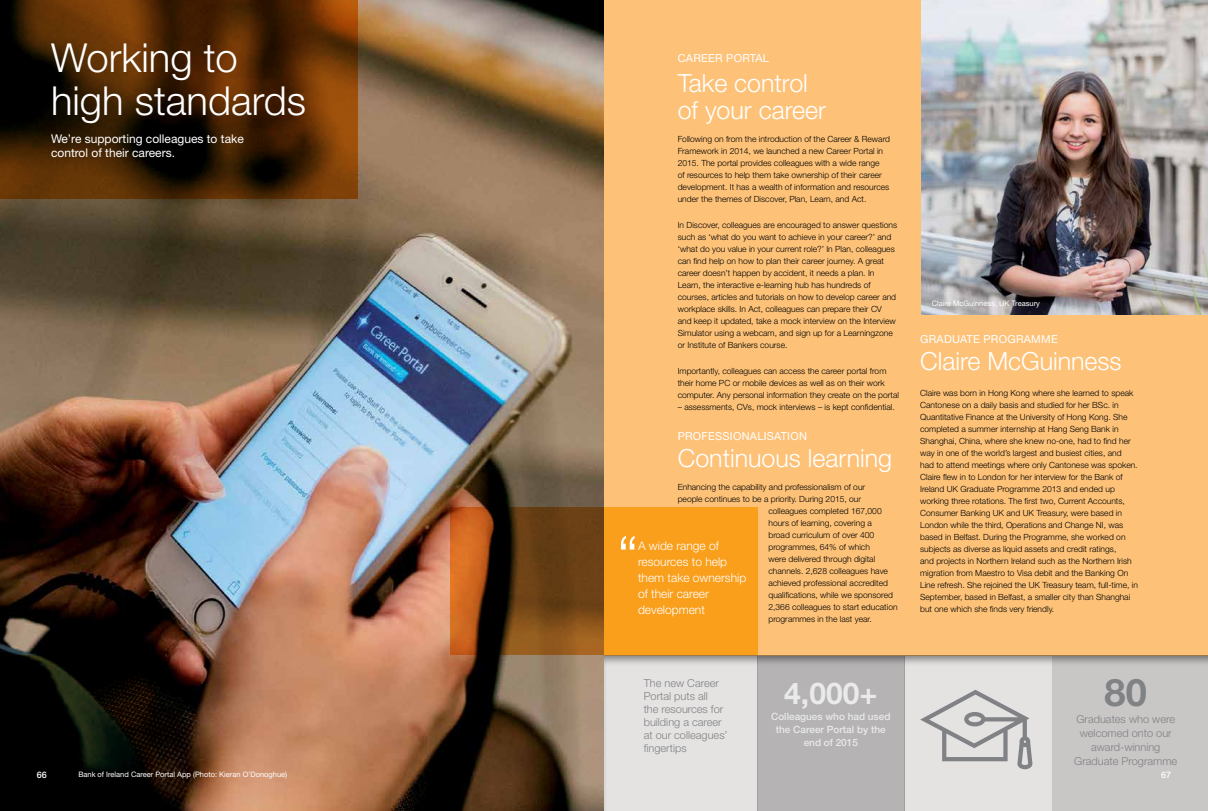
<style>
.page{position:relative;width:1208px;height:811px;background:#fff}
.page>*{position:absolute;margin:0;border:0;box-sizing:border-box;transform-origin:0 0}
.Chapter_divider{font:300 40px/43px "Helvetica Neue LT Std";color:#fff}
.BOI_body{font:700 38px "Helvetica Neue LT Std";color:#808285}
.BOI_body-2{font:700 30px "Helvetica Neue LT Std";color:#eaeaea}
.Head_2{font:300 25px/27px "Helvetica Neue LT Std";color:#fff}
.Body_main{font:300 25px "Helvetica Neue LT Std";color:#fff}
.Quote_in_square{font:300 12px/16px "Helvetica Neue LT Std";color:#fff}
.Sub_W{font:12px/14px "Helvetica Neue LT Std";color:#fff}
.Grey_box_at_spine{font:300 11px/13px "Helvetica Neue LT Std";color:#808285}
.BOI_body-3{font:300 11px/14px "Helvetica Neue LT Std";color:#808285;text-align:center}
.Head_2-2{font:11px "Helvetica Neue LT Std";letter-spacing:.025em;color:#fff}
.Body_main-2{font:11px "Helvetica Neue LT Std";letter-spacing:.025em;color:#fff}
.Head_Caps{font:11px "Helvetica Neue LT Std";letter-spacing:.025em;color:#fff}
.BOI_body-4{font:500 10px/13px "Helvetica Neue LT Std";color:#eaeaea;text-align:center}
.t1{font:500 9px "Helvetica Neue LT Std";color:#fff}
.Body_main-3{font:300 8.5px/12px "Helvetica Neue LT Std";color:#000}
.Photo_caption_W{font:7.5px "Helvetica Neue LT Std";color:#fff}
</style>
<div class="page">
<img style="left:0;top:0;width:604px;height:811px">
<div style="left:604px;top:0;width:604px;height:655px;background:#fdc278"></div>
<svg style="left:0;top:0;width:358px;height:198px;background:#462303"></svg>
<svg style="left:0;top:655px;width:156px;height:156px;background:#050602"></svg>
<svg style="left:451px;top:507px;width:153px;height:148px;background:#734114"></svg>
<img style="left:921px;top:0;width:287px;height:315px">
<div style="left:604px;top:507px;width:153px;height:148px;background:#f99f1c"></div>
<svg style="left:621px;top:536px;width:13px;height:13px"></svg>
<div style="left:603px;top:654px;width:605px;height:157px;background:#000;opacity:.44"></div>
<svg style="left:920px;top:690px;width:112px;height:79px;background:#cccbcb"></svg>
<p class="Chapter_divider" style="left:51px;top:35px;width:256px">Working to high standards</p>
<p class="Sub_W" style="left:51px;top:132px;width:194px">We’re supporting colleagues to take control of their careers.</p>
<p class="Head_Caps" style="left:677px;top:51px;width:93px">CAREER PORTAL</p>
<p class="Head_2" style="left:677px;top:69px;width:150px">Take control of your career</p>
<p class="Body_main-3" style="left:677px;top:133px;width:214px">Following on from the introduction of the Career &amp; Reward Framework in 2014, we launched a new Career Portal in 2015. The portal provides colleagues with a wide range<br>of resources to help them take ownership of their career development. It has a wealth of information and resources under the themes of Discover, Plan, Learn, and Act.</p>
<p class="Body_main-3" style="left:677px;top:219px;width:221px">In Discover, colleagues are encouraged to answer questions such as ‘what do you want to achieve in your career?’ and ‘what do you value in your current role?’ In Plan, colleagues can find help on how to plan their career journey. A great career doesn’t happen by accident, it needs a plan. In Learn, the interactive e-learning hub has hundreds of courses, articles and tutorials on how to develop career and workplace skills. In Act, colleagues can prepare their CV and keep it updated, take a mock interview on the Interview Simulator using a webcam, and sign up for a Learningzone or Institute of Bankers course.</p>
<p class="Body_main-3" style="left:677px;top:365px;width:223px">Importantly, colleagues can access the career portal from their home PC or mobile devices as well as on their work computer. Any personal information they create on the portal</p>
<p class="Body_main-3" style="left:677px;top:401px;width:219px">– assessments, CVs, mock interviews – is kept confidential.</p>
<p class="Head_2-2" style="left:677px;top:429px;width:131px">PROFESSIONALISATION</p>
<p class="Head_2" style="left:677px;top:443px;width:216px">Continuous learning</p>
<p class="Body_main-3" style="left:677px;top:481px;width:189px">Enhancing the capability and professionalism of our</p>
<p class="Body_main-3" style="left:677px;top:493px;width:185px">people continues to be a priority. During 2015, our</p>
<p class="Body_main-3" style="left:768px;top:505px;width:115px">colleagues completed 167,000</p>
<p class="Body_main-3" style="left:768px;top:517px;width:105px">hours of learning, covering a</p>
<p class="Body_main-3" style="left:768px;top:529px;width:107px">broad curriculum of over 400</p>
<p class="Body_main-3" style="left:768px;top:541px;width:103px">programmes, 64% of which</p>
<p class="Body_main-3" style="left:768px;top:553px;width:108px">were delivered through digital</p>
<p class="Body_main-3" style="left:768px;top:565px;width:121px">channels. 2,628 colleagues have</p>
<p class="Body_main-3" style="left:768px;top:577px;width:121px">achieved professional accredited</p>
<p class="Body_main-3" style="left:768px;top:589px;width:126px">qualifications, while we sponsored</p>
<p class="Body_main-3" style="left:768px;top:601px;width:131px">2,366 colleagues to start education</p>
<p class="Body_main-3" style="left:768px;top:613px;width:105px">programmes in the last year.</p>
<p class="Quote_in_square" style="left:638px;top:537px;width:110px">A wide range of resources to help them take ownership of their career development</p>
<p class="Photo_caption_W" style="left:931px;top:299px;width:110px">Claire McGuinness, UK Treasury</p>
<p class="Body_main-2" style="left:920px;top:332px;width:139px">GRADUATE PROGRAMME</p>
<p class="Body_main" style="left:920px;top:346px;width:203px">Claire McGuinness</p>
<p class="Body_main-3" style="left:920px;top:387px;width:219px">Claire was born in Hong Kong where she learned to speak Cantonese on a daily basis and studied for her BSc. in Quantitative Finance at the University of Hong Kong. She completed a summer internship at Hang Seng Bank in Shanghai, China, where she knew no-one, had to find her way in one of the world’s largest and busiest cities, and<br>had to attend meetings where only Cantonese was spoken.<br>Claire flew in to London for her interview for the Bank of Ireland UK Graduate Programme 2013 and ended up working three rotations. The first two, Current Accounts, Consumer Banking UK and UK Treasury, were based in London while the third, Operations and Change NI, was based in Belfast. During the Programme, she worked on subjects as diverse as liquid assets and credit ratings,<br>and projects in Northern Ireland such as the Northern Irish migration from Maestro to Visa debit and the Banking On Line refresh. She rejoined the UK Treasury team, full-time, in September, based in Belfast, a smaller city than Shanghai but one which she finds very friendly.</p>
<p class="Grey_box_at_spine" style="left:643px;top:676px;width:85px">The new Career<br>Portal puts all<br>the resources for building a career at our colleagues’ fingertips</p>
<p class="BOI_body" style="left:1104px;top:669px;width:44px">80</p>
<p class="BOI_body-2" style="left:784px;top:675px;width:95px">4,000+</p>
<p class="BOI_body-4" style="left:771px;top:710px;width:121px">Colleagues who had used the Career Portal by the end of 2015</p>
<p class="BOI_body-3" style="left:1074px;top:711px;width:104px">Graduates who were welcomed onto our award-winning<br>Graduate Programme</p>
<p class="Photo_caption_W" style="left:78px;top:769px;width:210px">Bank of Ireland Career Portal App (Photo: Kieran O’Donoghue)</p>
<p class="t1" style="left:37px;top:769px;width:12px">66</p>
<p class="t1" style="left:1161px;top:769px;width:12px">67</p>
</div>
